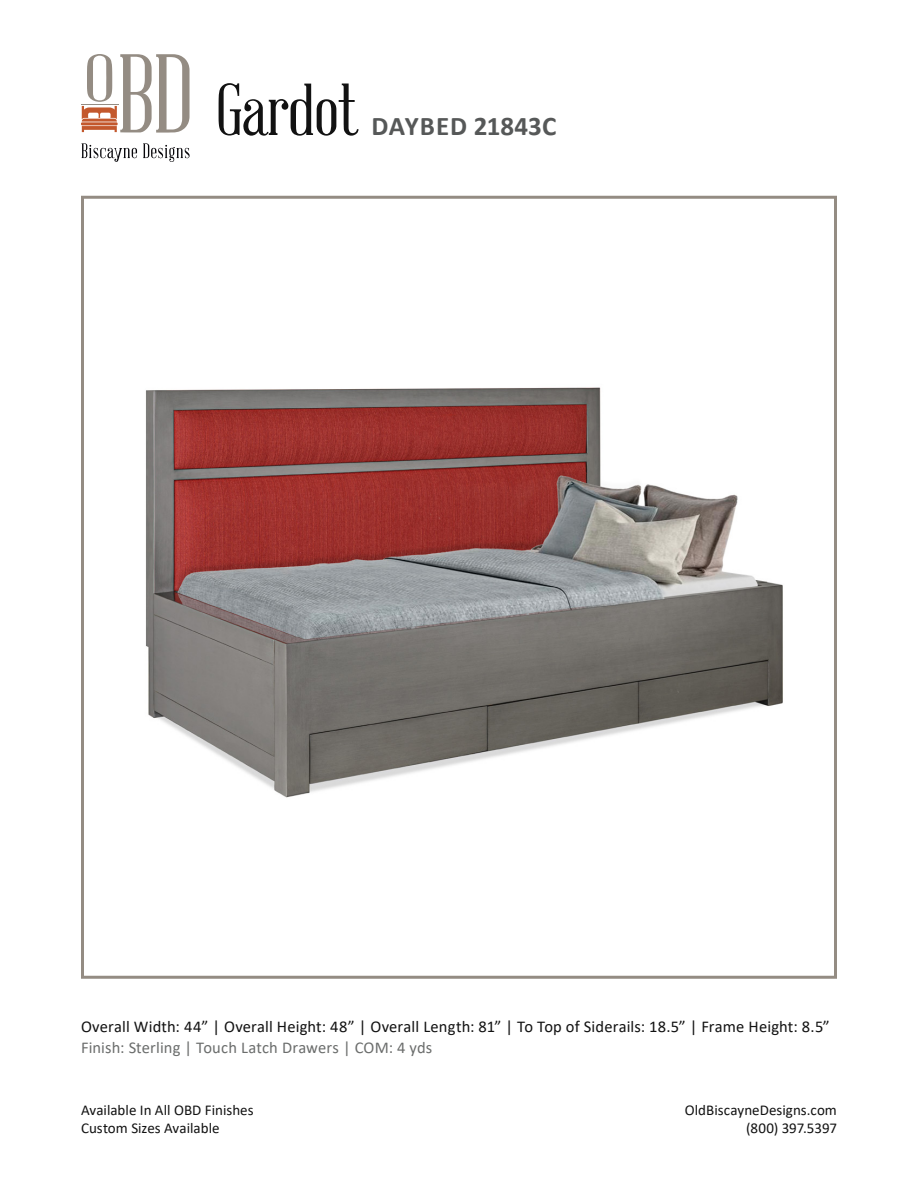
<style>
.page{position:relative;width:918px;height:1188px;background:#fff}
.page>*{position:absolute;margin:0;border:0;box-sizing:border-box;transform-origin:0 0}
.t1{font:72px "Abraham Lincoln";color:#121212}
.t2{font:700 27px "Calibri";letter-spacing:.015em;color:#565858}
.t3{font:16.5px/21px "Calibri";letter-spacing:.005em;color:#121212}
.t4{font:15px "Calibri";color:#121212}
.s1{color:#6b6d6c}
</style>
<div class="page">
<svg style="left:82px;top:143px;width:55px;height:19px"></svg>
<svg style="left:143px;top:143px;width:47px;height:19px"></svg>
<hr style="left:81px;top:104px;width:37px;height:1px;background:#948c83">
<hr style="left:81px;top:122px;width:37px;height:3px;background:#c3582d">
<svg style="left:82px;top:54px;width:108px;height:79px"></svg>
<img style="left:145px;top:387px;width:638px;height:411px">
<div style="left:81px;top:196px;width:756px;height:783px;border:3px solid #948c83"></div>
<p class="t1" style="left:216px;top:72px;width:143px">Gardot</p>
<p class="t2" style="left:371px;top:107px;width:187px">DAYBED 21843C</p>
<p class="t3" style="left:81px;top:1015px;width:750px">Overall Width: 44” | Overall Height: 48” | Overall Length: 81” | To Top of Siderails: 18.5” | Frame Height: 8.5”<br><span class="s1">Finish: Sterling | Touch Latch Drawers | COM: 4 yds</span></p>
<p class="t4" style="left:81px;top:1100px;width:174px">Available In All OBD Finishes</p>
<p class="t4" style="left:685px;top:1100px;width:154px">OldBiscayneDesigns.com</p>
<p class="t4" style="left:81px;top:1118px;width:140px">Custom Sizes Available</p>
<p class="t4" style="left:746px;top:1118px;width:92px">(800) 397.5397</p>
</div>
